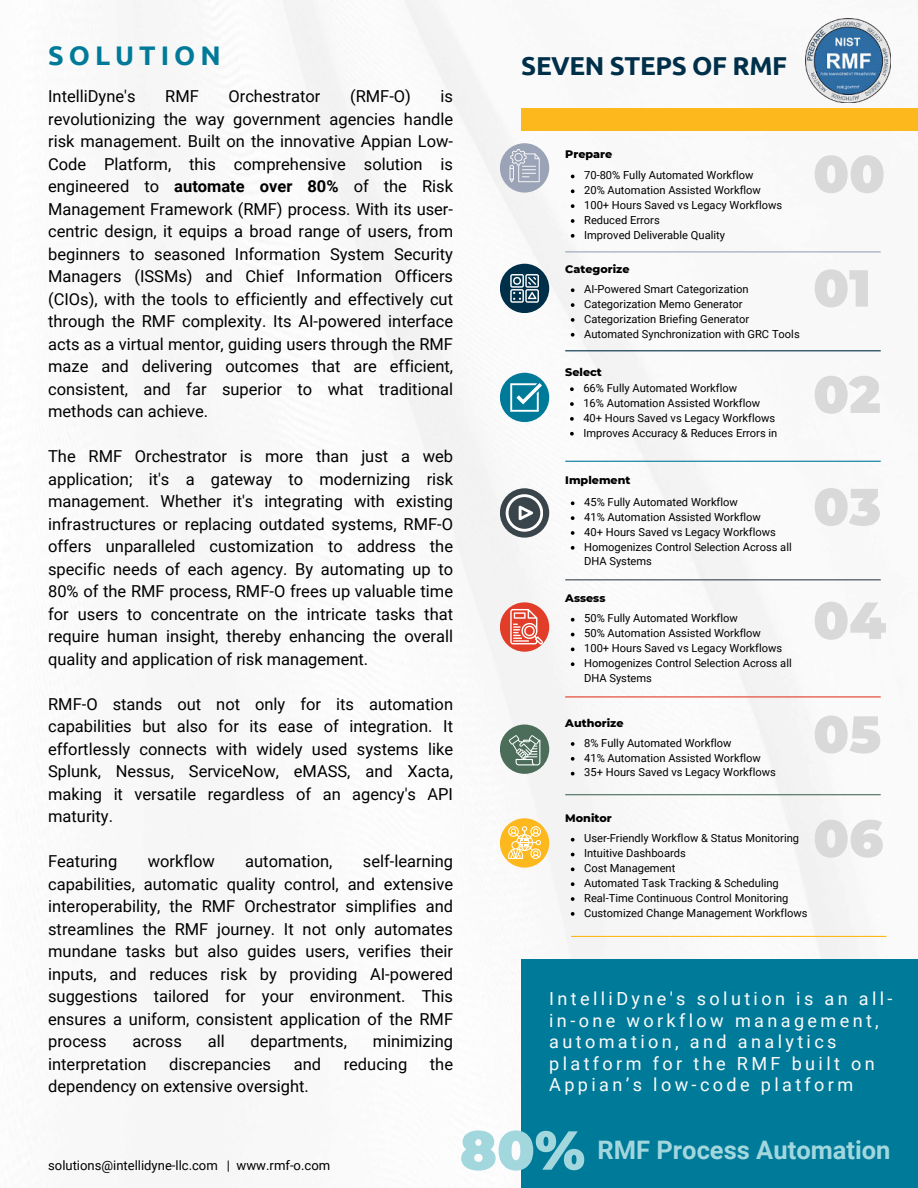
<style>
.page{position:relative;width:918px;height:1188px;background:#fff}
.page>*{position:absolute;margin:0;border:0;box-sizing:border-box;transform-origin:0 0}
.t1{font:900 51.9px/106.4px "Montserrat";color:#d9d9d9}
.t2{font:700 26.85px "Ubuntu";letter-spacing:.185em;color:#007a99}
.t3{font:700 25.95px "Ubuntu";letter-spacing:-.015em;color:#003049}
.t4{font:700 25.5px "Roboto";color:#a2d7de}
.t5{font:18.15px/21.3px "Roboto";letter-spacing:.185em;color:#fbfbfb}
.t6{font:16.5px/22.5px "Roboto";color:#000;text-align:justify}
.t7{font:13.05px "Roboto";color:#000}
.t8{font:11.1px/14.9px "Roboto";color:#000}
.t9{font:800 11.1px "Montserrat";color:#000}
.s1{font-weight:700}
.s2{font-family:"Montserrat";font-weight:900;font-size:54.75px}
</style>
<div class="page">
<img style="left:80px;top:0;width:838px;height:1153px">
<div style="left:521px;top:109px;width:397px;height:22px;background:#fdb81e"></div>
<div style="left:500px;top:143px;width:49px;height:50px;background:#9ba3b7;border-radius:50%"></div>
<div style="left:500px;top:264px;width:49px;height:49px;background:#003049;border-radius:50%"></div>
<div style="left:500px;top:373px;width:49px;height:49px;background:#007a99;border-radius:50%"></div>
<div style="left:500px;top:488px;width:49px;height:50px;background:#3a454b;border-radius:50%"></div>
<div style="left:500px;top:818px;width:49px;height:50px;background:#fdb81e;border-radius:50%"></div>
<svg style="left:508px;top:826px;width:33px;height:33px"></svg>
<hr style="left:565px;top:461px;width:316px;height:1px;background:#007a99">
<hr style="left:565px;top:350px;width:316px;height:1px;background:#003049">
<hr style="left:565px;top:251px;width:316px;height:1px;background:#9ba3b7">
<hr style="left:565px;top:579px;width:316px;height:1px;background:#3a454b">
<hr style="left:565px;top:696px;width:316px;height:1px;background:#e23d28">
<hr style="left:565px;top:794px;width:316px;height:1px;background:#4b6d59">
<div style="left:500px;top:602px;width:49px;height:50px;background:#e23d28;border-radius:50%"></div>
<div style="left:500px;top:725px;width:49px;height:49px;background:#4b6d59;border-radius:50%"></div>
<svg style="left:509px;top:735px;width:31px;height:30px"></svg>
<hr style="left:571px;top:936px;width:316px;height:1px;background:#fdb81e">
<div style="left:521px;top:960px;width:397px;height:228px;background:#007a99"></div>
<svg style="left:510px;top:274px;width:29px;height:29px"></svg>
<svg style="left:510px;top:149px;width:30px;height:33px"></svg>
<svg style="left:510px;top:383px;width:32px;height:29px"></svg>
<svg style="left:510px;top:609px;width:33px;height:36px"></svg>
<svg style="left:506px;top:494px;width:37px;height:37px"></svg>
<img style="left:806px;top:19px;width:84px;height:84px">
<svg style="left:571px;top:742px;width:4px;height:4px"></svg>
<svg style="left:571px;top:757px;width:4px;height:4px"></svg>
<svg style="left:571px;top:772px;width:4px;height:4px"></svg>
<svg style="left:571px;top:288px;width:4px;height:4px"></svg>
<svg style="left:571px;top:303px;width:4px;height:4px"></svg>
<svg style="left:571px;top:318px;width:4px;height:4px"></svg>
<svg style="left:571px;top:333px;width:4px;height:4px"></svg>
<svg style="left:571px;top:175px;width:4px;height:3px"></svg>
<svg style="left:571px;top:189px;width:4px;height:4px"></svg>
<svg style="left:571px;top:204px;width:4px;height:4px"></svg>
<svg style="left:571px;top:219px;width:4px;height:4px"></svg>
<svg style="left:571px;top:234px;width:4px;height:4px"></svg>
<svg style="left:570px;top:387px;width:4px;height:4px"></svg>
<svg style="left:570px;top:402px;width:4px;height:4px"></svg>
<svg style="left:570px;top:417px;width:4px;height:4px"></svg>
<svg style="left:570px;top:432px;width:4px;height:4px"></svg>
<svg style="left:571px;top:501px;width:4px;height:4px"></svg>
<svg style="left:571px;top:516px;width:4px;height:4px"></svg>
<svg style="left:571px;top:531px;width:4px;height:4px"></svg>
<svg style="left:571px;top:546px;width:4px;height:4px"></svg>
<svg style="left:571px;top:618px;width:4px;height:4px"></svg>
<svg style="left:571px;top:633px;width:4px;height:3px"></svg>
<svg style="left:571px;top:648px;width:4px;height:3px"></svg>
<svg style="left:571px;top:662px;width:4px;height:4px"></svg>
<svg style="left:571px;top:838px;width:4px;height:4px"></svg>
<svg style="left:571px;top:853px;width:4px;height:3px"></svg>
<svg style="left:571px;top:868px;width:4px;height:3px"></svg>
<svg style="left:571px;top:882px;width:4px;height:4px"></svg>
<svg style="left:571px;top:897px;width:4px;height:4px"></svg>
<svg style="left:571px;top:912px;width:4px;height:4px"></svg>
<h2 class="t2" style="left:48px;top:39px;width:174px">SOLUTION</h2>
<p class="t6" style="left:48px;top:84px;width:89px">IntelliDyne's</p>
<p class="t6" style="left:165px;top:84px;width:35px">RMF</p>
<p class="t6" style="left:228px;top:84px;width:94px">Orchestrator</p>
<p class="t6" style="left:350px;top:84px;width:62px">(RMF-O)</p>
<p class="t6" style="left:48px;top:84px;width:406px;text-indent:392px">is revolutionizing the way government agencies handle risk management. Built on the innovative Appian Low-Code Platform, this comprehensive solution is engineered to <span class="s1">automate over 80%</span> of the Risk Management Framework (RMF) process. With its user&shy;centric design, it equips a broad range of users, from beginners to seasoned Information System Security Managers (ISSMs) and Chief Information Officers (CIOs), with the tools to efficiently and effectively cut through the RMF complexity. Its AI-powered interface acts as a virtual mentor, guiding users through the RMF maze and delivering outcomes that are efficient, consistent, and far superior to what traditional methods can achieve.</p>
<p class="t6" style="left:48px;top:444px;width:406px">The RMF Orchestrator is more than just a web application; it's a gateway to modernizing risk management. Whether it's integrating with existing infrastructures or replacing outdated systems, RMF-O offers unparalleled customization to address the specific needs of each agency. By automating up to 80% of the RMF process, RMF-O frees up valuable time for users to concentrate on the intricate tasks that require human insight, thereby enhancing the overall quality and application of risk management.</p>
<p class="t6" style="left:48px;top:692px;width:406px">RMF-O stands out not only for its automation capabilities but also for its ease of integration. It effortlessly connects with widely used systems like Splunk, Nessus, ServiceNow, eMASS, and Xacta, making it versatile regardless of an agency's API maturity.</p>
<p class="t6" style="left:48px;top:849px;width:71px">Featuring</p>
<p class="t6" style="left:148px;top:849px;width:69px">workflow</p>
<p class="t6" style="left:245px;top:849px;width:89px">automation,</p>
<p class="t6" style="left:48px;top:849px;width:406px;text-indent:315px">self-learning capabilities, automatic quality control, and extensive interoperability, the RMF Orchestrator simplifies and streamlines the RMF journey. It not only automates mundane tasks but also guides users, verifies their inputs, and reduces risk by providing AI-powered suggestions tailored for your environment. This ensures a uniform, consistent application of the RMF process</p>
<p class="t6" style="left:132px;top:1029px;width:51px">across</p>
<p class="t6" style="left:208px;top:1029px;width:18px">all</p>
<p class="t6" style="left:250px;top:1029px;width:98px">departments,</p>
<p class="t6" style="left:373px;top:1029px;width:82px">minimizing</p>
<p class="t6" style="left:48px;top:1052px;width:100px">interpretation</p>
<p class="t6" style="left:169px;top:1052px;width:103px">discrepancies</p>
<p class="t6" style="left:294px;top:1052px;width:29px">and</p>
<p class="t6" style="left:344px;top:1052px;width:65px">reducing</p>
<p class="t6" style="left:430px;top:1052px;width:25px">the</p>
<p class="t6" style="left:48px;top:1074px;width:262px">dependency on extensive oversight.</p>
<p class="t7" style="left:48px;top:1156px;width:284px">solutions@intellidyne-llc.com | www.rmf-o.com</p>
<h3 class="t3" style="left:521px;top:50px;width:267px">SEVEN STEPS OF RMF</h3>
<p class="t9" style="left:565px;top:146px;width:49px">Prepare</p>
<p class="t8" style="left:584px;top:167px;width:200px">70-80% Fully Automated Workflow<br>20% Automation Assisted Workflow<br>100+ Hours Saved vs Legacy Workflows</p>
<p class="t8" style="left:584px;top:212px;width:142px">Reduced Errors<br>Improved Deliverable Quality</p>
<p class="t9" style="left:565px;top:261px;width:66px">Categorize</p>
<p class="t8" style="left:584px;top:281px;width:217px">AI-Powered Smart Categorization Categorization Memo Generator Categorization Briefing Generator Automated Synchronization with GRC Tools</p>
<p class="t9" style="left:565px;top:364px;width:38px">Select</p>
<p class="t8" style="left:583px;top:380px;width:195px">66% Fully Automated Workflow<br>16% Automation Assisted Workflow 40+ Hours Saved vs Legacy Workflows Improves Accuracy &amp; Reduces Errors in</p>
<p class="t9" style="left:565px;top:472px;width:67px">Implement</p>
<p class="t8" style="left:584px;top:494px;width:209px">45% Fully Automated Workflow<br>41% Automation Assisted Workflow<br>40+ Hours Saved vs Legacy Workflows<br>Homogenizes Control Selection Across all<br>DHA Systems</p>
<p class="t9" style="left:565px;top:590px;width:42px">Assess</p>
<p class="t8" style="left:584px;top:611px;width:209px">50% Fully Automated Workflow<br>50% Automation Assisted Workflow<br>100+ Hours Saved vs Legacy Workflows<br>Homogenizes Control Selection Across all<br>DHA Systems</p>
<p class="t9" style="left:565px;top:715px;width:60px">Authorize</p>
<p class="t8" style="left:584px;top:735px;width:193px">8% Fully Automated Workflow<br>41% Automation Assisted Workflow<br>35+ Hours Saved vs Legacy Workflows</p>
<h1 class="t1" style="left:813px;top:118px;width:73px">00</h1>
<h1 class="t1" style="left:813px;top:232px;width:69px">01<br>02</h1>
<h1 class="t1" style="left:813px;top:450px;width:69px">03</h1>
<h1 class="t1" style="left:813px;top:564px;width:74px">04</h1>
<h1 class="t1" style="left:813px;top:678px;width:70px">05</h1>
<p class="t9" style="left:565px;top:810px;width:48px">Monitor</p>
<p class="t8" style="left:584px;top:831px;width:225px">User-Friendly Workflow &amp; Status Monitoring Intuitive Dashboards<br>Cost Management<br>Automated Task Tracking &amp; Scheduling Real-Time Continuous Control Monitoring Customized Change Management Workflows</p>
<h1 class="t1" style="left:813px;top:782px;width:72px">06</h1>
<p class="t5" style="left:549px;top:988px;width:345px">IntelliDyne's solution is an all&shy;in-one workflow management, automation, and analytics platform for the RMF built on<br>Appian’s low-code platform</p>
<h3 class="t4" style="left:460px;top:1132px;width:432px"><span class="s2">80%</span> RMF Process Automation</h3>
</div>
